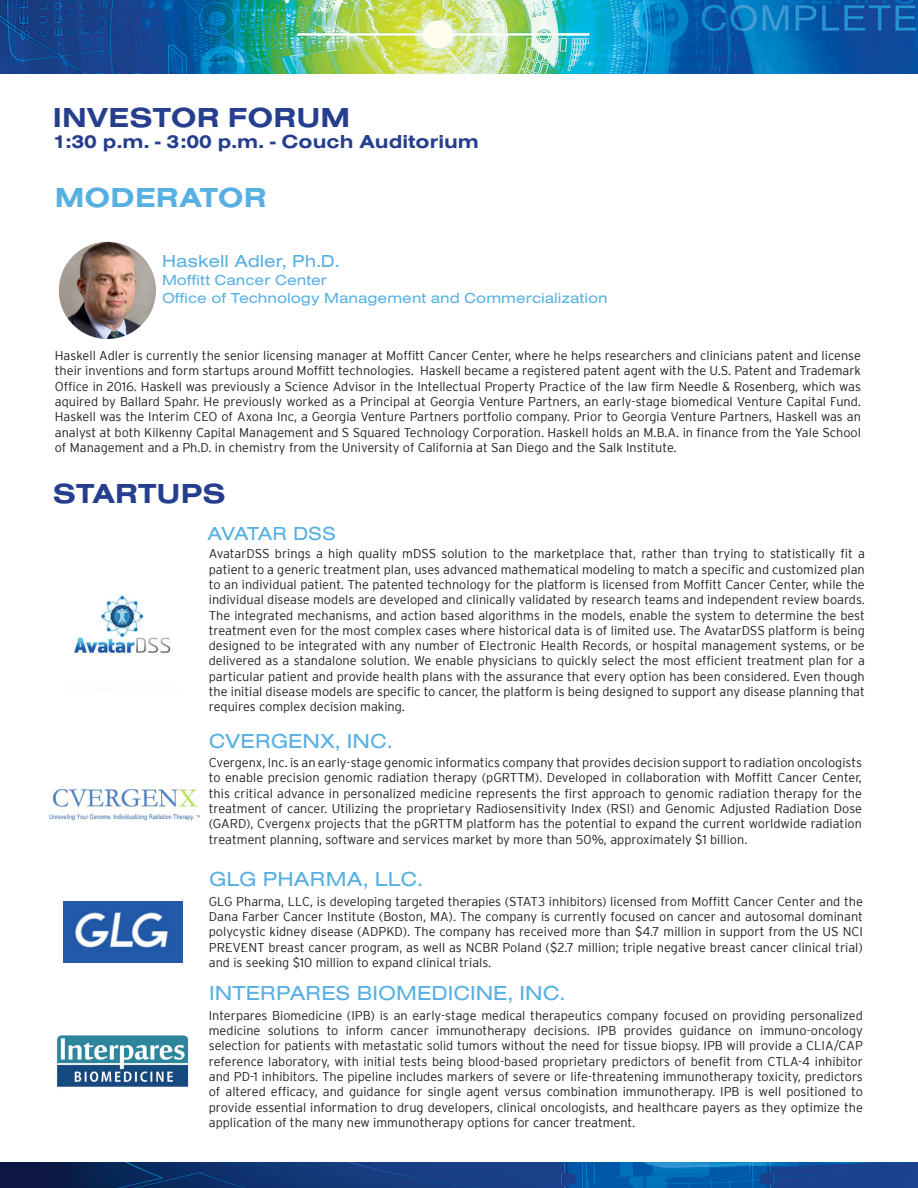
<style>
.page{position:relative;width:918px;height:1188px;background:#fff}
.page>*{position:absolute;margin:0;border:0;box-sizing:border-box;transform-origin:0 0}
.t1{font:700 28.5px "Nimbus San Ext";color:#253f8e}
.t2{font:700 28.5px "Nimbus San Ext";color:#57b0e2}
.t3{font:21px "Nimbus San Ext";color:#57b0e2}
.t4{font:700 19.5px "Nimbus San Ext";color:#253f8e}
.t5{font:19.5px "Nimbus San Ext";letter-spacing:-.06em;color:#57b0e2}
.t6{font:18px "Nimbus San Ext";color:#57b0e2}
.t7{font:15px "Nimbus San Ext";color:#57b0e2}
.t8{font:300 12.75px/15.3px "Interstate";color:#231f20;text-align:justify}
</style>
<div class="page">
<img style="left:49px;top:789px;width:152px;height:32px">
<img style="left:0;top:0;width:918px;height:73px">
<img style="left:59px;top:242px;width:97px;height:97px;border-radius:49px">
<img style="left:63px;top:902px;width:119px;height:60px">
<img style="left:57px;top:1035px;width:132px;height:52px">
<img style="left:74px;top:595px;width:97px;height:61px">
<img style="left:0;top:1163px;width:918px;height:25px">
<p class="t1" style="left:53px;top:102px;width:299px">INVESTOR FORUM</p>
<p class="t4" style="left:53px;top:131px;width:428px">1:30 p.m. - 3:00 p.m. - Couch Auditorium</p>
<p class="t2" style="left:55px;top:182px;width:213px">MODERATOR</p>
<p class="t6" style="left:162px;top:251px;width:179px">Haskell Adler, Ph.D.</p>
<p class="t7" style="left:162px;top:271px;width:167px">Moffitt Cancer Center</p>
<p class="t7" style="left:162px;top:289px;width:447px">Office of Technology Management and Commercialization</p>
<p class="t8" style="left:55px;top:348px;width:808px">Haskell Adler is currently the senior licensing manager at Moffitt Cancer Center, where he helps researchers and clinicians patent and license their inventions and form startups around Moffitt technologies. Haskell became a registered patent agent with the U.S. Patent and Trademark Office in 2016. Haskell was previously a Science Advisor in the Intellectual Property Practice of the law firm Needle &amp; Rosenberg, which was aquired by Ballard Spahr. He previously worked as a Principal at Georgia Venture Partners, an early-stage biomedical Venture Capital Fund.<br>Haskell was the Interim CEO of Axona Inc, a Georgia Venture Partners portfolio company. Prior to Georgia Venture Partners, Haskell was an analyst at both Kilkenny Capital Management and S Squared Technology Corporation. Haskell holds an M.B.A. in finance from the Yale School of Management and a Ph.D. in chemistry from the University of California at San Diego and the Salk Institute.</p>
<p class="t1" style="left:53px;top:478px;width:174px">STARTUPS</p>
<p class="t5" style="left:208px;top:523px;width:130px">AVATAR DSS</p>
<p class="t8" style="left:209px;top:546px;width:658px">AvatarDSS brings a high quality mDSS solution to the marketplace that, rather than trying to statistically fit a patient to a generic treatment plan, uses advanced mathematical modeling to match a specific and customized plan to an individual patient. The patented technology for the platform is licensed from Moffitt Cancer Center, while the individual disease models are developed and clinically validated by research teams and independent review boards.<br>The integrated mechanisms, and action based algorithms in the models, enable the system to determine the best treatment even for the most complex cases where historical data is of limited use. The AvatarDSS platform is being designed to be integrated with any number of Electronic Health Records, or hospital management systems, or be delivered as a standalone solution. We enable physicians to quickly select the most efficient treatment plan for a particular patient and provide health plans with the assurance that every option has been considered. Even though the initial disease models are specific to cancer, the platform is being designed to support any disease planning that requires complex decision making.</p>
<p class="t3" style="left:209px;top:729px;width:185px">CVERGENX, INC.</p>
<p class="t8" style="left:209px;top:755px;width:655px">Cvergenx, Inc. is an early-stage genomic informatics company that provides decision support to radiation oncologists to enable precision genomic radiation therapy (pGRTTM). Developed in collaboration with Moffitt Cancer Center, this critical advance in personalized medicine represents the first approach to genomic radiation therapy for the treatment of cancer. Utilizing the proprietary Radiosensitivity Index (RSI) and Genomic Adjusted Radiation Dose (GARD), Cvergenx projects that the pGRTTM platform has the potential to expand the current worldwide radiation treatment planning, software and services market by more than 50%, approximately $1 billion.</p>
<p class="t3" style="left:209px;top:867px;width:215px">GLG PHARMA, LLC.</p>
<p class="t8" style="left:209px;top:894px;width:656px">GLG Pharma, LLC, is developing targeted therapies (STAT3 inhibitors) licensed from Moffitt Cancer Center and the Dana Farber Cancer Institute (Boston, MA). The company is currently focused on cancer and autosomal dominant polycystic kidney disease (ADPKD). The company has received more than $4.7 million in support from the US NCI PREVENT breast cancer program, as well as NCBR Poland ($2.7 million; triple negative breast cancer clinical trial) and is seeking $10 million to expand clinical trials.</p>
<p class="t3" style="left:209px;top:981px;width:357px">INTERPARES BIOMEDICINE, INC.</p>
<p class="t8" style="left:209px;top:1008px;width:656px">Interpares Biomedicine (IPB) is an early-stage medical therapeutics company focused on providing personalized medicine solutions to inform cancer immunotherapy decisions. IPB provides guidance on immuno-oncology selection for patients with metastatic solid tumors without the need for tissue biopsy. IPB will provide a CLIA/CAP reference laboratory, with initial tests being blood-based proprietary predictors of benefit from CTLA-4 inhibitor and PD-1 inhibitors. The pipeline includes markers of severe or life-threatening immunotherapy toxicity, predictors of altered efficacy, and guidance for single agent versus combination immunotherapy. IPB is well positioned to provide essential information to drug developers, clinical oncologists, and healthcare payers as they optimize the application of the many new immunotherapy options for cancer treatment.</p>
</div>
